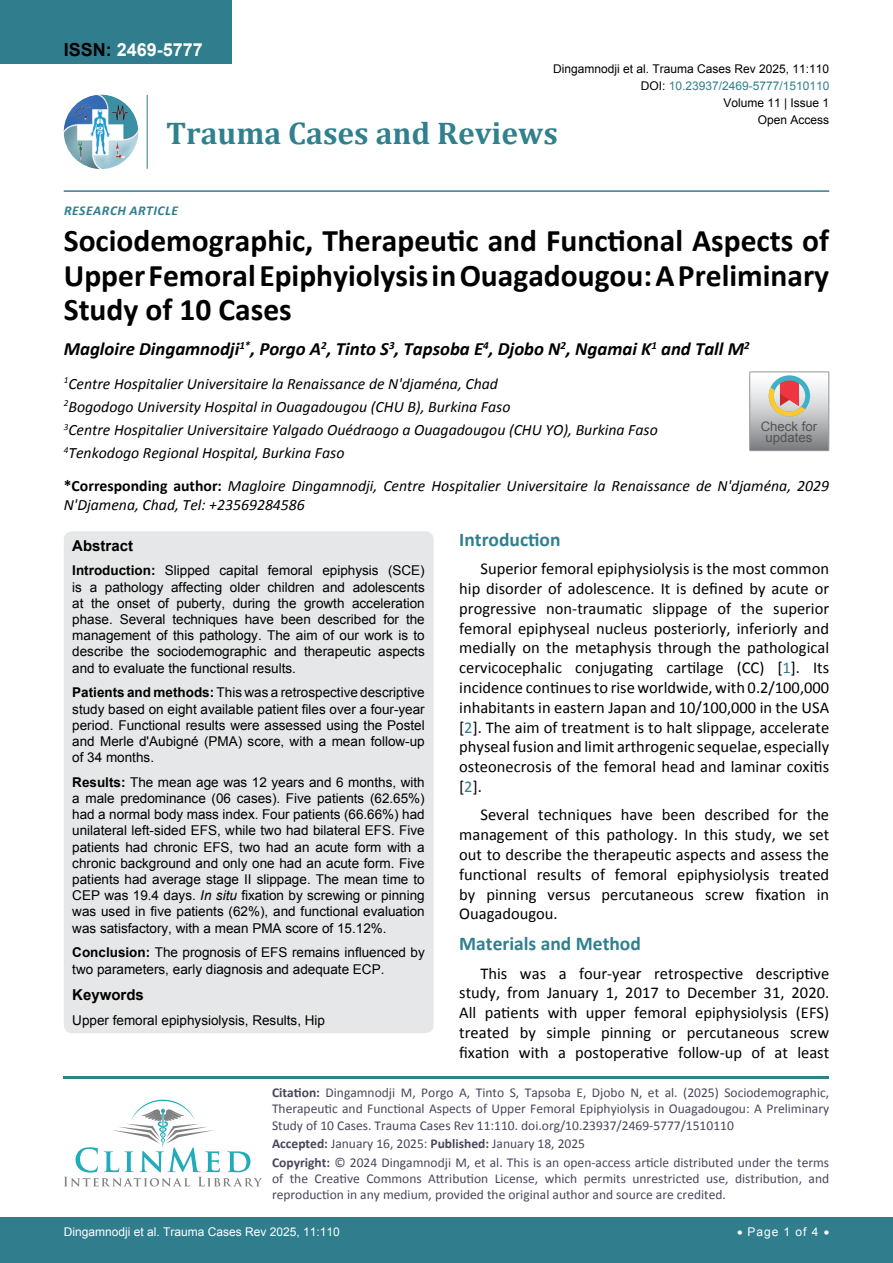
<style>
.page{position:relative;width:893px;height:1263px;background:#fff}
.page>*{position:absolute;margin:0;border:0;box-sizing:border-box;transform-origin:0 0}
.t1{font:700 31.5px/34.5px "Calibri";color:#000;text-align:justify}
.t2{font:700 31.5px "Cambria";color:#30808d}
.t3{font:700 19.5px "Calibri";color:#30808d}
.t4{font:italic 700 18.75px "Calibri";color:#000}
.t5{font:700 18px "Arial";color:#fff}
.t6{font:16.5px/19.8px "Calibri";color:#000;text-align:justify}
.t7{font:italic 15.75px/23.1px "Calibri";color:#000}
.t8{font:700 15px "Arial";color:#000}
.t9{font:13.5px/16.2px "Arial";color:#000;text-align:justify}
.t10{font:13.5px/16.2px "Calibri";color:#47475c}
.t11{font:italic 700 13.5px "Calibri";letter-spacing:.04em;color:#307d8d}
.t12{font:13.05px/11.2px "Arial";color:#535353;text-align:center}
.t13{font:12px "Arial";color:#000}
.t14{font:12px "Arial";color:#fff}
.t15{font:12px "Arial";color:#30808d}
.s1{color:#000}
.s2{font-weight:700;font-style:normal}
.s3{font-weight:700}
.s4{font-style:italic}
.s5{color:#30808d}
</style>
<div class="page">
<img style="left:64px;top:95px;width:74px;height:74px;border-radius:37px">
<hr style="left:147px;top:95px;width:1px;height:74px;background:#307d8d">
<hr style="left:64px;top:190px;width:765px;height:2px;background:#307d8d">
<hr style="left:64px;top:1076px;width:765px;height:2px;background:#30808d">
<svg style="left:64px;top:1100px;width:198px;height:86px"></svg>
<div style="left:0;top:1217px;width:893px;height:46px;background:#307d8d"></div>
<div style="left:0;top:0;width:231px;height:64px;background:#307d8d"></div>
<div style="left:64px;top:531px;width:370px;height:502px;background:#e6e7e8;border-radius:9px"></div>
<div style="left:749px;top:371px;width:80px;height:80px;border:1px solid #939598"></div>
<svg style="left:750px;top:372px;width:79px;height:79px"></svg>
<h3 class="t5" style="left:64px;top:38px;width:141px"><span class="s1">ISSN:</span> 2469-5777</h3>
<p class="t13" style="left:553px;top:60px;width:278px">Dingamnodji et al. Trauma Cases Rev 2025, 11:110</p>
<p class="t13" style="left:723px;top:95px;width:107px">Volume 11 | Issue 1</p>
<h1 class="t2" style="left:166px;top:111px;width:393px">Trauma Cases and Reviews</h1>
<p class="t15" style="left:641px;top:78px;width:190px"><span class="s1">DOI:</span> 10.23937/2469-5777/1510110</p>
<p class="t13" style="left:758px;top:112px;width:73px">Open Access</p>
<p class="t11" style="left:64px;top:202px;width:17px">Resear</p>
<p class="t11" style="left:110px;top:202px;width:69px">ch Article</p>
<h1 class="t1" style="left:64px;top:223px;width:767px">Sociodemographic, Therapeutic and Functional Aspects of Upper Femoral Epiphyiolysis in Ouagadougou: A Preliminary Study of 10 Cases</h1>
<h3 class="t4" style="left:64px;top:337px;width:687px">Magloire Dingamnodji<sup>1*</sup>, Porgo A<sup>2</sup>, Tinto S<sup>3</sup>, Tapsoba E<sup>4</sup>, Djobo N<sup>2</sup>, Ngamai K<sup>1</sup> and Tall M<sup>2</sup></h3>
<p class="t7" style="left:64px;top:371px;width:596px"><sup>1</sup>Centre Hospitalier Universitaire la Renaissance de N'djaména, Chad<br><sup>2</sup>Bogodogo University Hospital in Ouagadougou (CHU B), Burkina Faso<br><sup>3</sup>Centre Hospitalier Universitaire Yalgado Ouédraogo a Ouagadougou (CHU YO), Burkina Faso <sup>4</sup>Tenkodogo Regional Hospital, Burkina Faso</p>
<p class="t12" style="left:761px;top:420px;width:58px">Check for updates</p>
<p class="t7" style="left:64px;top:476px;width:767px;line-height:18.9px"><span class="s2">*Corresponding author:</span> Magloire Dingamnodji, Centre Hospitalier Universitaire la Renaissance de N'djaména, 2029<br>N'Djamena, Chad, Tel: +23569284586</p>
<p class="t8" style="left:72px;top:535px;width:62px">Abstract</p>
<p class="t9" style="left:72px;top:563px;width:354px"><span class="s3">Introduction:</span> Slipped capital femoral epiphysis (SCE) is a pathology affecting older children and adolescents at the onset of puberty, during the growth acceleration phase. Several techniques have been described for the management of this pathology. The aim of our work is to describe the sociodemographic and therapeutic aspects and to evaluate the functional results.</p>
<p class="t9" style="left:72px;top:685px;width:354px"><span class="s3">Patients and methods:</span> This was a retrospective descriptive study based on eight available patient files over a four-year period. Functional results were assessed using the Postel and Merle d'Aubigné (PMA) score, with a mean follow-up of 34 months.</p>
<p class="t9" style="left:72px;top:774px;width:354px"><span class="s3">Results:</span> The mean age was 12 years and 6 months, with a male predominance (06 cases). Five patients (62.65%) had a normal body mass index. Four patients (66.66%) had unilateral left-sided EFS, while two had bilateral EFS. Five patients had chronic EFS, two had an acute form with a chronic background and only one had an acute form. Five patients had average stage II slippage. The mean time to CEP was 19.4 days. <span class="s4">In situ</span> fixation by screwing or pinning was used in five patients (62%), and functional evaluation was satisfactory, with a mean PMA score of 15.12%.</p>
<p class="t9" style="left:72px;top:945px;width:354px"><span class="s3">Conclusion:</span> The prognosis of EFS remains influenced by two parameters, early diagnosis and adequate ECP.</p>
<p class="t8" style="left:72px;top:985px;width:73px">Keywords</p>
<p class="t9" style="left:72px;top:1012px;width:254px">Upper femoral epiphysiolysis, Results, Hip</p>
<h2 class="t3" style="left:459px;top:527px;width:103px">Introduction</h2>
<p class="t6" style="left:459px;top:559px;width:371px;text-indent:21px">Superior femoral epiphysiolysis is the most common hip disorder of adolescence. It is defined by acute or progressive non-traumatic slippage of the superior femoral epiphyseal nucleus posteriorly, inferiorly and medially on the metaphysis through the pathological cervicocephalic conjugating cartilage (CC) [<span class="s5">1</span>]. Its incidence continues to rise worldwide, with 0.2/100,000 inhabitants in eastern Japan and 10/100,000 in the USA [<span class="s5">2</span>]. The aim of treatment is to halt slippage, accelerate physeal fusion and limit arthrogenic sequelae, especially osteonecrosis of the femoral head and laminar coxitis [<span class="s5">2</span>].</p>
<p class="t6" style="left:459px;top:805px;width:371px;text-indent:21px">Several techniques have been described for the management of this pathology. In this study, we set out to describe the therapeutic aspects and assess the functional results of femoral epiphysiolysis treated by pinning versus percutaneous screw fixation in Ouagadougou.</p>
<h2 class="t3" style="left:459px;top:931px;width:183px">Materials and Method</h2>
<p class="t6" style="left:459px;top:963px;width:371px;text-indent:21px">This was a four-year retrospective descriptive study, from January 1, 2017 to December 31, 2020.<br>All patients with upper femoral epiphysiolysis (EFS) treated by simple pinning or percutaneous screw fixation with a postoperative follow-up of at least</p>
<p class="t10" style="left:272px;top:1084px;width:559px;text-align:justify"><span class="s3">Citation:</span> Dingamnodji M, Porgo A, Tinto S, Tapsoba E, Djobo N, et al. (2025) Sociodemographic, Therapeutic and Functional Aspects of Upper Femoral Epiphyiolysis in Ouagadougou: A Preliminary Study of 10 Cases. Trauma Cases Rev 11:110. doi.org/10.23937/2469-5777/1510110</p>
<p class="t10" style="left:272px;top:1134px;width:559px;line-height:18.6px"><span class="s3">Accepted:</span> January 16, 2025: <span class="s3">Published:</span> January 18, 2025<br><span class="s3">Copyright:</span> © 2024 Dingamnodji M, et al. This is an open-access article distributed under the terms</p>
<p class="t10" style="left:272px;top:1170px;width:559px">of the Creative Commons Attribution License, which permits unrestricted use, distribution, and reproduction in any medium, provided the original author and source are credited.</p>
<p class="t14" style="left:737px;top:1223px;width:94px">• Page 1 of 4 •</p>
<p class="t14" style="left:64px;top:1223px;width:278px">Dingamnodji et al. Trauma Cases Rev 2025, 11:110</p>
</div>
